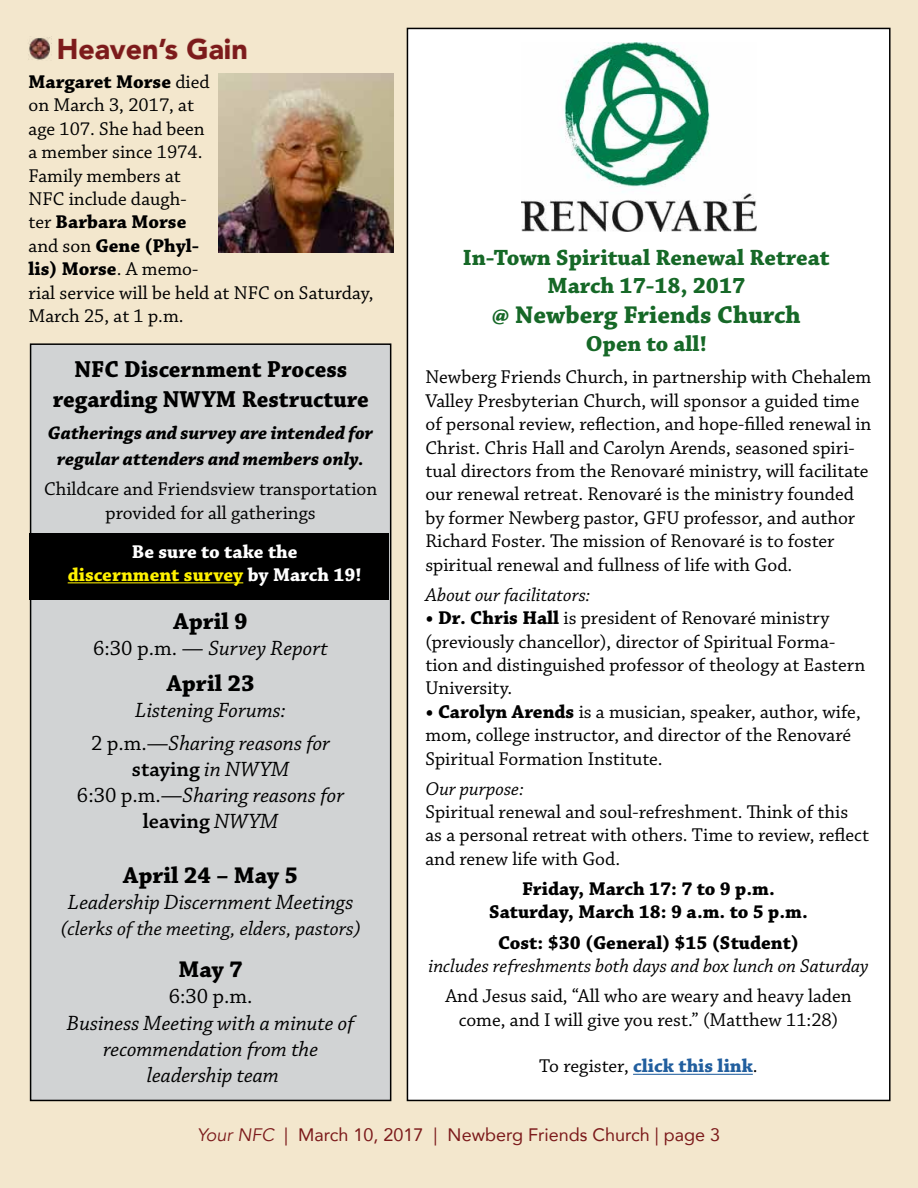
<style>
.page{position:relative;width:918px;height:1188px;background:#f3e7cd}
.page>*{position:absolute;margin:0;border:0;box-sizing:border-box;transform-origin:0 0}
.t1{font:900 28.5px "Avenir";color:#7c1a1b}
.t2{font:700 25.5px "Chaparral Pro";color:#166827}
.t3{font:700 24.3px/30px "Chaparral Pro";color:#000;text-align:center;scale:.96 1}
.t4{font:700 24px "Chaparral Pro";color:#000}
.t5{font:700 23.25px/27.9px "Chaparral Pro";color:#166827;text-align:center}
.t6{font:700 22.8px "Chaparral Pro";color:#166827}
.t7{font:italic 21.75px/26.1px "Chaparral Pro";color:#000;text-align:center}
.t8{font:21.75px "Chaparral Pro";color:#000}
.t9{font:italic 20.7px "Chaparral Pro";color:#000}
.t10{font:19.5px/23.4px "Chaparral Pro";color:#000}
.t11{font:italic 19.5px "Chaparral Pro";color:#000}
.t12{font:700 19.5px/23.4px "Chaparral Pro";color:#000;text-align:center}
.t13{font:700 19.5px/23.4px "Chaparral Pro";color:#fff;text-align:center}
.t14{font:700 19.5px "Chaparral Pro";color:#215e9e}
.t15{font:italic 700 19.2px/26.1px "Chaparral Pro";color:#000;text-align:center}
.t16{font:18px "Avenir";color:#7c1a1b}
.s1{font-weight:700}
.s2{color:#fff200}
.s3{font-style:normal}
.s4{font-weight:600;font-style:normal}
.s5{font-weight:400;color:#000}
.s6{font-style:italic}
</style>
<div class="page">
<svg style="left:58px;top:38px;width:120px;height:22px"></svg>
<svg style="left:187px;top:37px;width:60px;height:23px"></svg>
<img style="left:28px;top:37px;width:22px;height:23px">
<img style="left:219px;top:74px;width:174px;height:179px">
<div style="left:407px;top:28px;width:483px;height:1072px;background:#fff"></div>
<img style="left:522px;top:43px;width:234px;height:188px">
<hr style="left:633px;top:1074px;width:120px;height:1px;background:#215e9e">
<div style="left:30px;top:343px;width:361px;height:758px;background:#d1d3d4;border:2px solid #000"></div>
<div style="left:29px;top:533px;width:360px;height:67px;background:#000"></div>
<hr style="left:68px;top:582px;width:175px;height:1px;background:#fff200">
<h1 class="t1" style="left:57px;top:24px;width:193px">Heaven’s Gain</h1>
<p class="t10" style="left:29px;top:71px;width:346px"><span class="s1">Margaret Morse</span> died<br>on March 3, 2017, at<br>age 107. She had been<br>a member since 1974.<br>Family members at<br>NFC include daugh-<br>ter <span class="s1">Barbara Morse<br></span>and son <span class="s1">Gene (Phyl-<br>lis) Morse</span>. A memo-<br>rial service will be held at NFC on Saturday,<br>March 25, at 1 p.m.</p>
<p class="t3" style="left:53px;top:355px;width:331px">NFC Discernment Process regarding NWYM Restructure</p>
<p class="t15" style="left:48px;top:421px;width:327px">Gatherings and survey are intended for regular attenders and members only.</p>
<p class="t10" style="left:44px;top:478px;width:335px;text-align:center">Childcare and Friendsview transportation provided for all gatherings</p>
<p class="t13" style="left:68px;top:540px;width:295px">Be sure to take the<br><span class="s2">discernment survey</span> by March 19!</p>
<p class="t4" style="left:173px;top:607px;width:76px">April 9</p>
<p class="t7" style="left:93px;top:636px;width:236px"><span class="s3">6:30 p.m. —</span> Survey Report</p>
<p class="t4" style="left:167px;top:669px;width:89px">April 23</p>
<p class="t7" style="left:91px;top:694px;width:241px;line-height:32.8px">Listening Forums:<br><span class="s3">2 p.m.—</span>Sharing reasons for</p>
<p class="t7" style="left:77px;top:757px;width:269px"><span class="s4">staying</span> in NWYM<br><span class="s3">6:30 p.m.—</span>Sharing reasons for <span class="s4">leaving</span> NWYM</p>
<p class="t4" style="left:123px;top:861px;width:176px">April 24 – May 5</p>
<p class="t7" style="left:68px;top:890px;width:287px">Leadership Discernment Meetings</p>
<p class="t9" style="left:61px;top:917px;width:301px">(clerks of the meeting, elders, pastors)</p>
<p class="t4" style="left:178px;top:956px;width:66px">May 7</p>
<p class="t8" style="left:169px;top:984px;width:85px">6:30 p.m.</p>
<p class="t7" style="left:67px;top:1011px;width:289px">Business Meeting with a minute of recommendation from the leadership team</p>
<p class="t5" style="left:463px;top:244px;width:368px">In-Town Spiritual Renewal Retreat<br>March 17-18, 2017</p>
<h2 class="t2" style="left:492px;top:300px;width:311px">@ Newberg Friends Church</h2>
<p class="t6" style="left:586px;top:330px;width:123px">Open to all!</p>
<p class="t10" style="left:425px;top:366px;width:447px">Newberg Friends Church, in partnership with Chehalem Valley Presbyterian Church, will sponsor a guided time of personal review, reflection, and hope-filled renewal in Christ. Chris Hall and Carolyn Arends, seasoned spiri&shy;tual directors from the Renovaré ministry, will facilitate our renewal retreat. Renovaré is the ministry founded by former Newberg pastor, GFU professor, and author Richard Foster. The mission of Renovaré is to foster spiritual renewal and fullness of life with God.</p>
<p class="t11" style="left:425px;top:584px;width:166px">About our facilitators:</p>
<p class="t10" style="left:425px;top:607px;width:441px"><span class="s1">• Dr. Chris Hall</span> is president of Renovaré ministry (previously chancellor), director of Spiritual Forma&shy;tion and distinguished professor of theology at Eastern University.</p>
<p class="t10" style="left:425px;top:701px;width:437px"><span class="s1">• Carolyn Arends</span> is a musician, speaker, author, wife, mom, college instructor, and director of the Renovaré<br>Spiritual Formation Institute.</p>
<p class="t11" style="left:425px;top:778px;width:100px">Our purpose:</p>
<p class="t10" style="left:425px;top:801px;width:445px">Spiritual renewal and soul-refreshment. Think of this as a personal retreat with others. Time to review, reflect and renew life with God.</p>
<p class="t12" style="left:489px;top:878px;width:320px">Friday, March 17: 7 to 9 p.m.<br>Saturday, March 18: 9 a.m. to 5 p.m.</p>
<p class="t12" style="left:498px;top:931px;width:302px">Cost: $30 (General) $15 (Student)</p>
<p class="t11" style="left:428px;top:955px;width:441px">includes refreshments both days and box lunch on Saturday</p>
<p class="t10" style="left:445px;top:985px;width:408px;text-align:center">And Jesus said, “All who are weary and heavy laden come, and I will give you rest.” (Matthew 11:28)</p>
<p class="t14" style="left:539px;top:1055px;width:220px"><span class="s5">To register,</span> click this link<span class="s5">.</span></p>
<p class="t16" style="left:197px;top:1120px;width:524px"><span class="s6">Your NFC</span> | March 10, 2017 | Newberg Friends Church | page 3</p>
</div>
